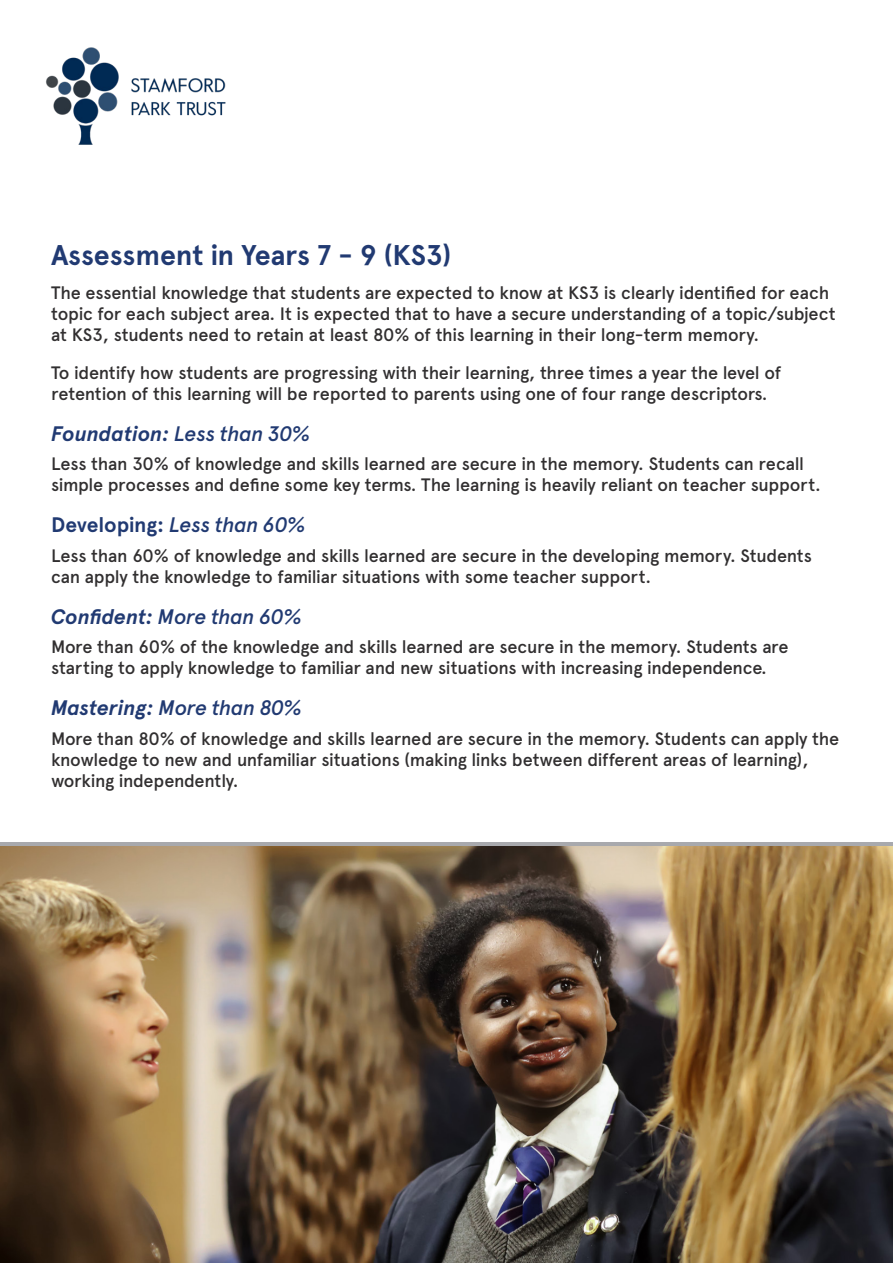
<style>
.page{position:relative;width:893px;height:1263px;background:#fff}
.page>*{position:absolute;margin:0;border:0;box-sizing:border-box;transform-origin:0 0}
.Heading{font:700 28.5px "Apercu";letter-spacing:-.005em;color:#213a72}
.Subheadings_content{font:italic 500 21px "Apercu";letter-spacing:-.015em;color:#213a72}
.Subheadings_content-2{font:italic 700 21px "Apercu";letter-spacing:-.005em;color:#213a72}
.Subheadings_content-3{font:700 21px "Apercu";letter-spacing:-.005em;color:#213a72}
.Bodycopy{font:500 18px/21px "Apercu";letter-spacing:-.02em;color:#312f30}
.s1{font-weight:500}
.s2{font-weight:500;font-style:italic}
.s3{font-weight:700}
</style>
<div class="page">
<img style="left:46px;top:47px;width:180px;height:98px">
<hr style="left:0;top:842px;width:893px;height:4px;background:#a8a9ad">
<img style="left:0;top:846px;width:893px;height:417px">
<p class="Heading" style="left:51px;top:238px;width:402px">Assessment in Years 7 - 9 (KS3)</p>
<p class="Bodycopy" style="left:51px;top:282px;width:786px">The essential knowledge that students are expected to know at KS3 is clearly identified for each topic for each subject area. It is expected that to have a secure understanding of a topic/subject at KS3, students need to retain at least 80% of this learning in their long-term memory.</p>
<p class="Bodycopy" style="left:51px;top:362px;width:732px">To identify how students are progressing with their learning, three times a year the level of retention of this learning will be reported to parents using one of four range descriptors.</p>
<p class="Subheadings_content-2" style="left:51px;top:421px;width:261px">Foundation: <span class="s1">Less than 30%</span></p>
<p class="Bodycopy" style="left:51px;top:454px;width:771px">Less than 30% of knowledge and skills learned are secure in the memory. Students can recall simple processes and define some key terms. The learning is heavily reliant on teacher support.</p>
<p class="Subheadings_content-3" style="left:51px;top:512px;width:257px">Developing: <span class="s2">Less than 60%</span></p>
<p class="Bodycopy" style="left:51px;top:545px;width:762px">Less than 60% of knowledge and skills learned are secure in the developing memory. Students can apply the knowledge to familiar situations with some teacher support.</p>
<p class="Subheadings_content" style="left:51px;top:604px;width:253px"><span class="s3">Confident:</span> More than 60%</p>
<p class="Bodycopy" style="left:51px;top:637px;width:739px">More than 60% of the knowledge and skills learned are secure in the memory. Students are starting to apply knowledge to familiar and new situations with increasing independence.</p>
<p class="Subheadings_content" style="left:51px;top:695px;width:253px"><span class="s3">Mastering:</span> More than 80%</p>
<p class="Bodycopy" style="left:51px;top:728px;width:790px">More than 80% of knowledge and skills learned are secure in the memory. Students can apply the knowledge to new and unfamiliar situations (making links between different areas of learning), working independently.</p>
</div>
